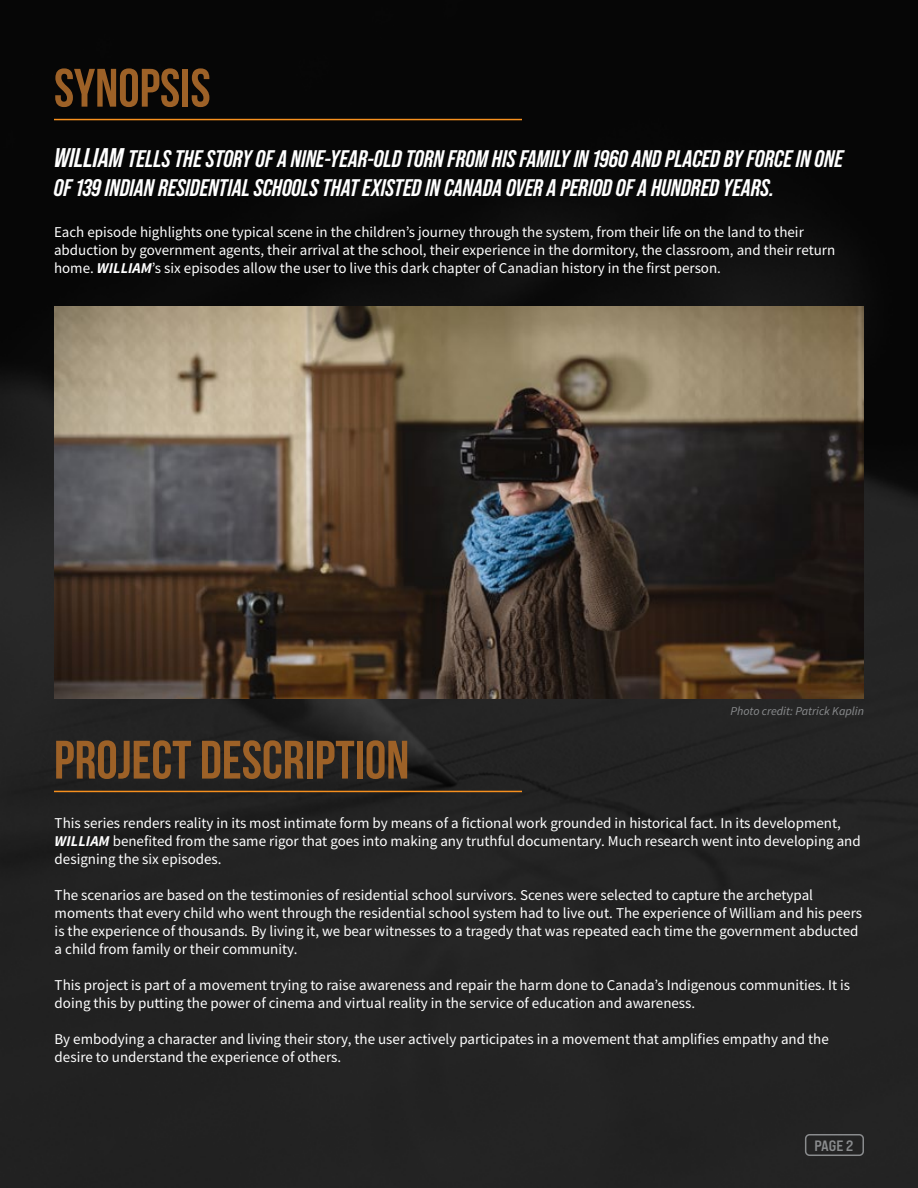
<style>
.page{position:relative;width:918px;height:1188px;background:#fff}
.page>*{position:absolute;margin:0;border:0;box-sizing:border-box;transform-origin:0 0}
.t1{font:700 54px "Bebas Neue";color:#9d6127}
.t2{font:italic 700 24px/28.5px "Bebas Neue Pro";color:#fff}
.t3{font:15px/18px "Source Sans Pro";color:#fff}
.t4{font:15px "Bebas Neue Pro Exp Bd";color:#8a8c8e}
.t5{font:italic 12px "Source Sans Pro";color:#8a8c8e}
.s1{font-size:27px}
.s2{font-weight:700;font-style:italic}
</style>
<div class="page">
<img style="left:0;top:0;width:918px;height:1188px">
<hr style="left:54px;top:119px;width:468px;height:1px;background:#f7901e">
<hr style="left:54px;top:791px;width:468px;height:1px;background:#f7901e">
<img style="left:55px;top:307px;width:809px;height:392px">
<div style="left:805px;top:1134px;width:59px;height:22px;border:2px solid #8a8c8e;border-radius:4px"></div>
<h1 class="t1" style="left:54px;top:58px;width:158px">SYNOPSIS</h1>
<h2 class="t2" style="left:54px;top:145px;width:791px"><span class="s1">WILLIAM</span> TELLS THE STORY OF A NINE-YEAR-OLD TORN FROM HIS FAMILY IN 1960 AND PLACED BY FORCE IN ONE<br>OF 139 INDIAN RESIDENTIAL SCHOOLS THAT EXISTED IN CANADA OVER A PERIOD OF A HUNDRED YEARS.</h2>
<p class="t3" style="left:54px;top:222px;width:783px">Each episode highlights one typical scene in the children’s journey through the system, from their life on the land to their abduction by government agents, their arrival at the school, their experience in the dormitory, the classroom, and their return home. <span class="s2">WILLIAM</span>’s six episodes allow the user to live this dark chapter of Canadian history in the first person.</p>
<h1 class="t1" style="left:54px;top:730px;width:357px">PROJECT DESCRIPTION</h1>
<p class="t5" style="left:731px;top:703px;width:135px">Photo credit: Patrick Kaplin</p>
<p class="t3" style="left:55px;top:814px;width:808px">This series renders reality in its most intimate form by means of a fictional work grounded in historical fact. In its development,<br><span class="s2">WILLIAM</span> benefited from the same rigor that goes into making any truthful documentary. Much research went into developing and designing the six episodes.</p>
<p class="t3" style="left:55px;top:886px;width:809px">The scenarios are based on the testimonies of residential school survivors. Scenes were selected to capture the archetypal moments that every child who went through the residential school system had to live out. The experience of William and his peers is the experience of thousands. By living it, we bear witnesses to a tragedy that was repeated each time the government abducted a child from family or their community.</p>
<p class="t3" style="left:55px;top:976px;width:797px">This project is part of a movement trying to raise awareness and repair the harm done to Canada’s Indigenous communities. It is doing this by putting the power of cinema and virtual reality in the service of education and awareness.</p>
<p class="t3" style="left:55px;top:1030px;width:776px">By embodying a character and living their story, the user actively participates in a movement that amplifies empathy and the desire to understand the experience of others.</p>
<p class="t4" style="left:815px;top:1136px;width:40px">PAGE 2</p>
</div>
